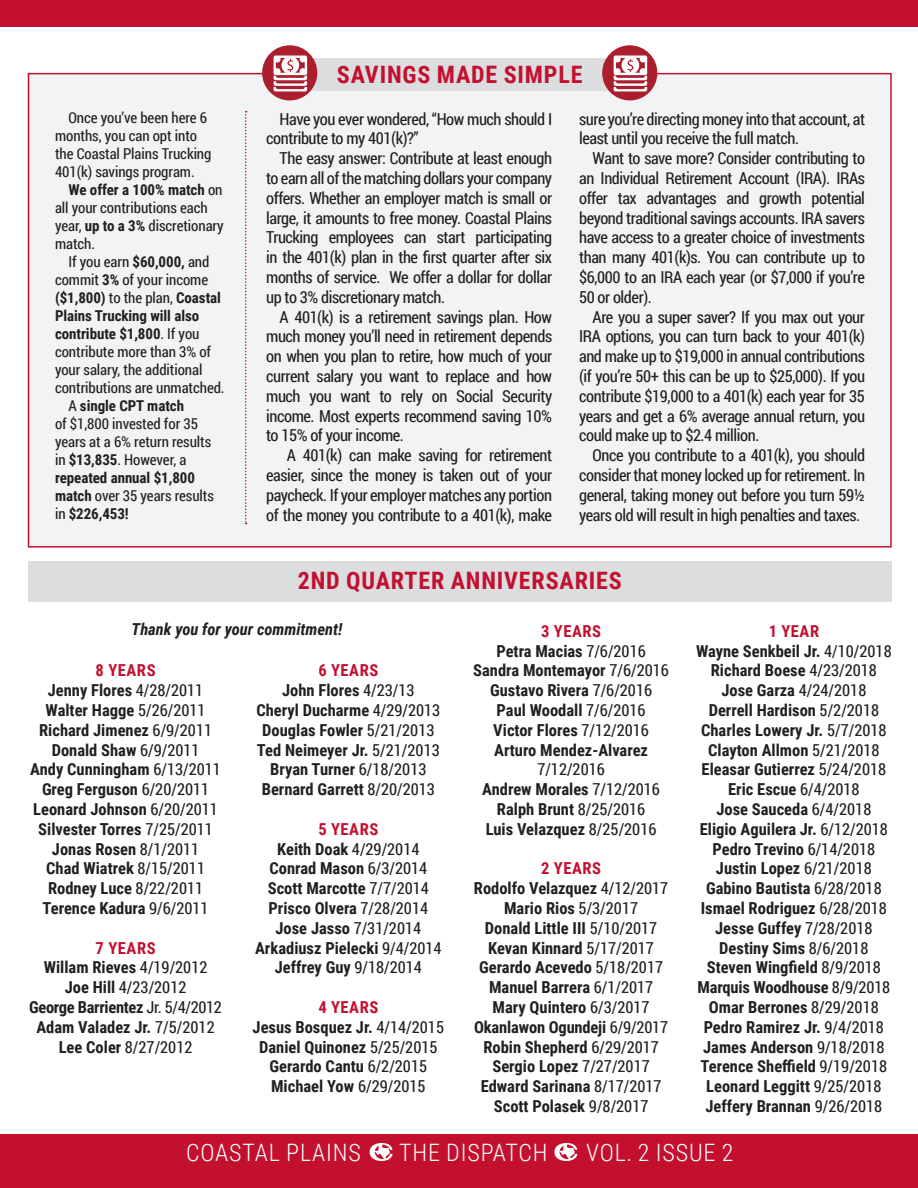
<style>
.page{position:relative;width:918px;height:1188px;background:#fff}
.page>*{position:absolute;margin:0;border:0;box-sizing:border-box;transform-origin:0 0}
.t1{font:700 24px "Roboto Condensed";letter-spacing:.035em;color:#c3102f}
.t2{font:300 24px "Roboto Condensed";letter-spacing:.035em;color:#fff}
.t3{font:700 16.5px/19.8px "Roboto Condensed";color:#231f20;text-align:center}
.t4{font:16.5px/19.8px "Roboto Condensed";letter-spacing:-.025em;color:#231f20;text-align:justify}
.t5{font:italic 700 16.5px "Roboto Condensed";color:#231f20}
.t6{font:15px/18px "Roboto Condensed";letter-spacing:-.005em;color:#231f20}
.t7{font:700 15px "Roboto Condensed";letter-spacing:-.005em;color:#231f20}
.s1{font-weight:700}
.s2{font-weight:400}
.s3{color:#c3102f}
</style>
<div class="page">
<div style="left:28px;top:73px;width:864px;height:475px;background:#f2f3f4;border:2px solid #c3102f"></div>
<div style="left:0;top:1134px;width:918px;height:54px;background:#c3102f"></div>
<svg style="left:370px;top:1143px;width:23px;height:18px"></svg>
<svg style="left:554px;top:1143px;width:23px;height:18px"></svg>
<div style="left:0;top:0;width:918px;height:27px;background:#c3102f"></div>
<div style="left:290px;top:58px;width:340px;height:32px;background:#dcdddf"></div>
<div style="left:602px;top:45px;width:55px;height:55px;background:#aa1e2d;border-radius:50%"></div>
<svg style="left:614px;top:56px;width:33px;height:35px"></svg>
<div style="left:262px;top:45px;width:55px;height:55px;background:#aa1e2d;border-radius:50%"></div>
<svg style="left:274px;top:56px;width:33px;height:35px"></svg>
<div style="left:28px;top:562px;width:864px;height:40px;background:#dcdddf"></div>
<svg style="left:245px;top:111px;width:2px;height:413px"></svg>
<p class="t6" style="left:55px;top:108px;width:158px;text-indent:14px">Once you’ve been here 6 months, you can opt into the Coastal Plains Trucking<br>401(k) savings program.</p>
<p class="t6" style="left:55px;top:180px;width:170px;text-indent:14px"><span class="s1">We offer a 100% match</span> on all your contributions each year, <span class="s1">up to a 3%</span> discretionary match.</p>
<p class="t6" style="left:69px;top:252px;width:142px">If you earn <span class="s1">$60,000,</span> and</p>
<p class="t6" style="left:55px;top:270px;width:155px">commit <span class="s1">3%</span> of your income</p>
<p class="t7" style="left:55px;top:287px;width:167px">($1,800) <span class="s2">to the plan,</span> Coastal</p>
<p class="t7" style="left:55px;top:305px;width:146px">Plains Trucking will also</p>
<p class="t7" style="left:55px;top:323px;width:146px">contribute $1,800<span class="s2">. If you</span></p>
<p class="t6" style="left:55px;top:342px;width:158px">contribute more than 3% of</p>
<p class="t6" style="left:55px;top:360px;width:149px">your salary, the additional</p>
<p class="t6" style="left:55px;top:378px;width:171px">contributions are unmatched.</p>
<p class="t7" style="left:69px;top:395px;width:117px"><span class="s2">A</span> single CPT match</p>
<p class="t6" style="left:55px;top:414px;width:144px">of $1,800 invested for 35</p>
<p class="t6" style="left:55px;top:432px;width:158px">years at a 6% return results</p>
<p class="t6" style="left:55px;top:450px;width:133px">in <span class="s1">$13,835</span>. However, a</p>
<p class="t7" style="left:55px;top:467px;width:141px">repeated annual $1,800</p>
<p class="t6" style="left:55px;top:486px;width:160px"><span class="s1">match</span> over 35 years results</p>
<p class="t7" style="left:55px;top:503px;width:75px"><span class="s2">in</span> $226,453!</p>
<h1 class="t1" style="left:337px;top:58px;width:247px">SAVINGS MADE SIMPLE</h1>
<p class="t4" style="left:266px;top:108px;width:287px;text-indent:13px">Have you ever wondered, “How much should I contribute to my 401(k)?”</p>
<p class="t4" style="left:266px;top:148px;width:287px;text-indent:13px">The easy answer: Contribute at least enough to earn all of the matching dollars your company offers. Whether an employer match is small or large, it amounts to free money. Coastal Plains Trucking employees can start participating in the 401(k) plan in the first quarter after six months of service. We offer a dollar for dollar up to 3% discretionary match.</p>
<p class="t4" style="left:266px;top:306px;width:288px;text-indent:13px">A 401(k) is a retirement savings plan. How much money you’ll need in retirement depends on when you plan to retire, how much of your current salary you want to replace and how much you want to rely on Social Security income. Most experts recommend saving 10% to 15% of your income.</p>
<p class="t4" style="left:266px;top:445px;width:287px;text-indent:21px">A 401(k) can make saving for retirement easier, since the money is taken out of your paycheck. If your employer matches any portion of the money you contribute to a 401(k), make</p>
<p class="t4" style="left:579px;top:108px;width:288px">sure you’re directing money into that account, at least until you receive the full match.</p>
<p class="t4" style="left:579px;top:148px;width:287px;text-indent:13px">Want to save more? Consider contributing to an Individual Retirement Account (IRA). IRAs offer tax advantages and growth potential beyond traditional savings accounts. IRA savers have access to a greater choice of investments than many 401(k)s. You can contribute up to $6,000 to an IRA each year (or $7,000 if you’re 50 or older).</p>
<p class="t4" style="left:579px;top:306px;width:287px;text-indent:13px">Are you a super saver? If you max out your IRA options, you can turn back to your 401(k) and make up to $19,000 in annual contributions (if you’re 50+ this can be up to $25,000). If you contribute $19,000 to a 401(k) each year for 35 years and get a 6% average annual return, you could make up to $2.4 million.</p>
<p class="t4" style="left:579px;top:445px;width:288px;text-indent:13px">Once you contribute to a 401(k), you should consider that money locked up for retirement. In general, taking money out before you turn 59½ years old will result in high penalties and taxes.</p>
<h1 class="t1" style="left:298px;top:563px;width:326px">2ND QUARTER ANNIVERSARIES</h1>
<p class="t5" style="left:132px;top:618px;width:212px">Thank you for your commitment!</p>
<p class="t3" style="left:30px;top:660px;width:192px"><span class="s3">8 YEARS<br></span>Jenny Flores <span class="s2">4/28/2011<br></span>Walter Hagge <span class="s2">5/26/2011<br></span>Richard Jimenez <span class="s2">6/9/2011<br></span>Donald Shaw <span class="s2">6/9/2011<br></span>Andy Cunningham <span class="s2">6/13/2011<br></span>Greg Ferguson <span class="s2">6/20/2011<br></span>Leonard Johnson <span class="s2">6/20/2011<br></span>Silvester Torres <span class="s2">7/25/2011<br></span>Jonas Rosen <span class="s2">8/1/2011<br></span>Chad Wiatrek <span class="s2">8/15/2011<br></span>Rodney Luce <span class="s2">8/22/2011<br></span>Terence Kadura <span class="s2">9/6/2011</span></p>
<p class="t3" style="left:29px;top:937px;width:194px"><span class="s3">7 YEARS<br></span>Willam Rieves <span class="s2">4/19/2012<br></span>Joe Hill <span class="s2">4/23/2012<br></span>George Barrientez <span class="s2">Jr. 5/4/2012<br></span>Adam Valadez Jr. <span class="s2">7/5/2012<br></span>Lee Coler <span class="s2">8/27/2012</span></p>
<p class="t3" style="left:256px;top:660px;width:186px"><span class="s3">6 YEARS<br></span>John Flores <span class="s2">4/23/13<br></span>Cheryl Ducharme <span class="s2">4/29/2013<br></span>Douglas Fowler <span class="s2">5/21/2013<br></span>Ted Neimeyer Jr. <span class="s2">5/21/2013<br></span>Bryan Turner <span class="s2">6/18/2013<br></span>Bernard Garrett <span class="s2">8/20/2013</span></p>
<p class="t3" style="left:255px;top:818px;width:188px"><span class="s3">5 YEARS<br></span>Keith Doak <span class="s2">4/29/2014<br></span>Conrad Mason <span class="s2">6/3/2014<br></span>Scott Marcotte <span class="s2">7/7/2014<br></span>Prisco Olvera <span class="s2">7/28/2014<br></span>Jose Jasso <span class="s2">7/31/2014<br></span>Arkadiusz Pielecki <span class="s2">9/4/2014<br></span>Jeffrey Guy <span class="s2">9/18/2014</span></p>
<p class="t3" style="left:253px;top:997px;width:193px"><span class="s3">4 YEARS<br></span>Jesus Bosquez Jr. <span class="s2">4/14/2015<br></span>Daniel Quinonez <span class="s2">5/25/2015<br></span>Gerardo Cantu <span class="s2">6/2/2015<br></span>Michael Yow <span class="s2">6/29/2015</span></p>
<p class="t3" style="left:473px;top:620px;width:197px"><span class="s3">3 YEARS<br></span>Petra Macias <span class="s2">7/6/2016<br></span>Sandra Montemayor <span class="s2">7/6/2016<br></span>Gustavo Rivera <span class="s2">7/6/2016<br></span>Paul Woodall <span class="s2">7/6/2016<br></span>Victor Flores <span class="s2">7/12/2016<br></span>Arturo Mendez-Alvarez</p>
<p class="t4" style="left:482px;top:759px;width:179px;text-align:center">7/12/2016<br><span class="s1">Andrew Morales</span> 7/12/2016<br><span class="s1">Ralph Brunt</span> 8/25/2016<br><span class="s1">Luis Velazquez</span> 8/25/2016</p>
<p class="t3" style="left:474px;top:858px;width:196px"><span class="s3">2 YEARS<br></span>Rodolfo Velazquez <span class="s2">4/12/2017<br></span>Mario Rios <span class="s2">5/3/2017<br></span>Donald Little III <span class="s2">5/10/2017<br></span>Kevan Kinnard <span class="s2">5/17/2017<br></span>Gerardo Acevedo <span class="s2">5/18/2017<br></span>Manuel Barrera <span class="s2">6/1/2017<br></span>Mary Quintero <span class="s2">6/3/2017<br></span>Okanlawon Ogundeji <span class="s2">6/9/2017<br></span>Robin Shepherd <span class="s2">6/29/2017<br></span>Sergio Lopez <span class="s2">7/27/2017<br></span>Edward Sarinana <span class="s2">8/17/2017<br></span>Scott Polasek <span class="s2">9/8/2017</span></p>
<p class="t3" style="left:696px;top:620px;width:197px"><span class="s3">1 YEAR<br></span>Wayne Senkbeil Jr. <span class="s2">4/10/2018<br></span>Richard Boese <span class="s2">4/23/2018<br></span>Jose Garza <span class="s2">4/24/2018<br></span>Derrell Hardison <span class="s2">5/2/2018<br></span>Charles Lowery Jr. <span class="s2">5/7/2018<br></span>Clayton Allmon <span class="s2">5/21/2018<br></span>Eleasar Gutierrez <span class="s2">5/24/2018<br></span>Eric Escue <span class="s2">6/4/2018<br></span>Jose Sauceda <span class="s2">6/4/2018<br></span>Eligio Aguilera Jr. <span class="s2">6/12/2018<br></span>Pedro Trevino <span class="s2">6/14/2018<br></span>Justin Lopez <span class="s2">6/21/2018<br></span>Gabino Bautista <span class="s2">6/28/2018<br></span>Ismael Rodriguez <span class="s2">6/28/2018<br></span>Jesse Guffey <span class="s2">7/28/2018<br></span>Destiny Sims <span class="s2">8/6/2018<br></span>Steven Wingfield <span class="s2">8/9/2018<br></span>Marquis Woodhouse <span class="s2">8/9/2018<br></span>Omar Berrones <span class="s2">8/29/2018<br></span>Pedro Ramirez Jr. <span class="s2">9/4/2018<br></span>James Anderson <span class="s2">9/18/2018<br></span>Terence Sheffield <span class="s2">9/19/2018<br></span>Leonard Leggitt <span class="s2">9/25/2018<br></span>Jeffery Brannan <span class="s2">9/26/2018</span></p>
<h1 class="t2" style="left:186px;top:1136px;width:176px">COASTAL PLAINS</h1>
<h1 class="t2" style="left:399px;top:1136px;width:150px">THE DISPATCH</h1>
<h1 class="t2" style="left:586px;top:1136px;width:149px">VOL. 2 ISSUE 2</h1>
</div>
